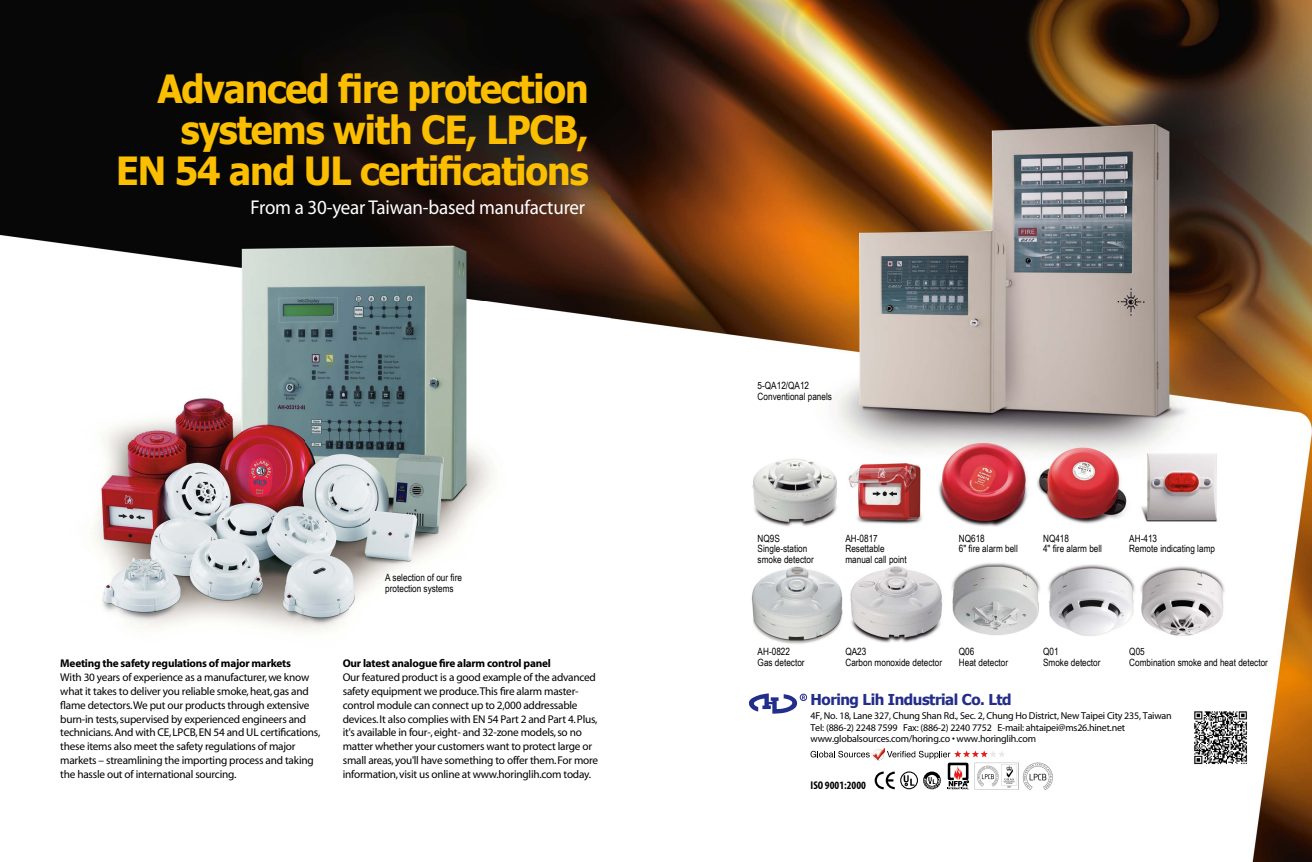
<style>
.page{position:relative;width:1312px;height:862px;background:#fff}
.page>*{position:absolute;margin:0;border:0;box-sizing:border-box;transform-origin:0 0}
.t1{font:700 38.75px/41.2px "Tahoma";letter-spacing:-.03em;color:#fbbe00;text-align:right;scale:.95 1}
.t2{font:20px "Myriad";letter-spacing:-.01em;color:#fff;scale:.95 1}
.t3{font:700 15px "Tahoma";letter-spacing:-.03em;color:#232d8a}
.t4{font:11.25px/13.8px "Myriad";letter-spacing:-.02em;color:#000}
.t5{font:700 11.25px "Myriad";letter-spacing:-.02em;color:#000}
.t6{font:700 condensed 11.25px "Myriad Pro";color:#000}
.t7{font:10px/10.6px "Arial Narrow";color:#000}
.t8{font:10px/11.2px "Myriad";letter-spacing:-.02em;color:#000}
</style>
<div class="page">
<img style="left:0;top:0;width:1311px;height:861px">
<svg style="left:748px;top:693px;width:56px;height:20px"></svg>
<div style="left:799px;top:693px;width:7px;height:7px;border:1px solid #232d8a;border-radius:50%"></div>
<div style="left:1186px;top:703px;width:67px;height:68px;background:#fff"></div>
<img style="left:1194px;top:711px;width:52px;height:52px">
<svg style="left:810px;top:747px;width:195px;height:41px"></svg>
<img style="left:1021px;top:761px;width:32px;height:32px">
<img style="left:974px;top:762px;width:44px;height:26px">
<h1 class="t1" style="left:116px;top:65px;width:499px">Advanced fire protection systems with CE, LPCB,<br>EN 54 and UL certifications</h1>
<h2 class="t2" style="left:250px;top:197px;width:353px">From a 30-year Taiwan-based manufacturer</h2>
<p class="t7" style="left:385px;top:572px;width:78px">A selection of our fire protection systems</p>
<p class="t5" style="left:60px;top:657px;width:232px">Meeting the safety regulations of major markets</p>
<p class="t4" style="left:60px;top:670px;width:261px">With 30 years of experience as a manufacturer, we know what it takes to deliver you reliable smoke, heat, gas and flame detectors. We put our products through extensive burn-in tests, supervised by experienced engineers and technicians. And with CE, LPCB, EN 54 and UL certifications, these items also meet the safety regulations of major markets – streamlining the importing process and taking the hassle out of international sourcing.</p>
<p class="t5" style="left:343px;top:657px;width:210px">Our latest analogue fire alarm control panel</p>
<p class="t4" style="left:343px;top:670px;width:257px">Our featured product is a good example of the advanced safety equipment we produce.This fire alarm master&shy;control module can connect up to 2,000 addressable devices. It also complies with EN 54 Part 2 and Part 4. Plus, it's available in four-, eight- and 32-zone models, so no matter whether your customers want to protect large or small areas, you'll have something to offer them. For more information, visit us online at www.horinglih.com today.</p>
<p class="t7" style="left:757px;top:379px;width:76px">5-QA12/QA12<br>Conventional panels</p>
<p class="t7" style="left:757px;top:532px;width:58px">NQ9S<br>Single-station smoke detector</p>
<p class="t7" style="left:845px;top:532px;width:63px">AH-0817<br>Resettable manual call point</p>
<p class="t7" style="left:958px;top:532px;width:60px">NQ618<br>6" fire alarm bell</p>
<p class="t7" style="left:1042px;top:532px;width:60px">NQ418<br>4" fire alarm bell</p>
<p class="t7" style="left:1128px;top:532px;width:87px">AH-413<br>Remote indicating lamp</p>
<p class="t7" style="left:757px;top:645px;width:48px">AH-0822<br>Gas detector</p>
<p class="t7" style="left:845px;top:645px;width:98px">QA23<br>Carbon monoxide detector</p>
<p class="t7" style="left:958px;top:645px;width:51px">Q06<br>Heat detector</p>
<p class="t7" style="left:1042px;top:645px;width:59px">Q01<br>Smoke detector</p>
<p class="t7" style="left:1128px;top:645px;width:140px">Q05<br>Combination smoke and heat detector</p>
<h3 class="t3" style="left:810px;top:688px;width:203px">Horing Lih Industrial Co. Ltd</h3>
<p class="t8" style="left:810px;top:710px;width:362px">4F, No. 18, Lane 327, Chung Shan Rd., Sec. 2, Chung Ho District, New Taipei City 235, Taiwan<br>Tel: (886-2) 2248 7599 Fax: (886-2) 2240 7752 E-mail: ahtaipei@ms26.hinet.net www.globalsources.com/horing.co • www.horinglih.com</p>
<p class="t6" style="left:810px;top:777px;width:57px">ISO 9001:2000</p>
</div>
